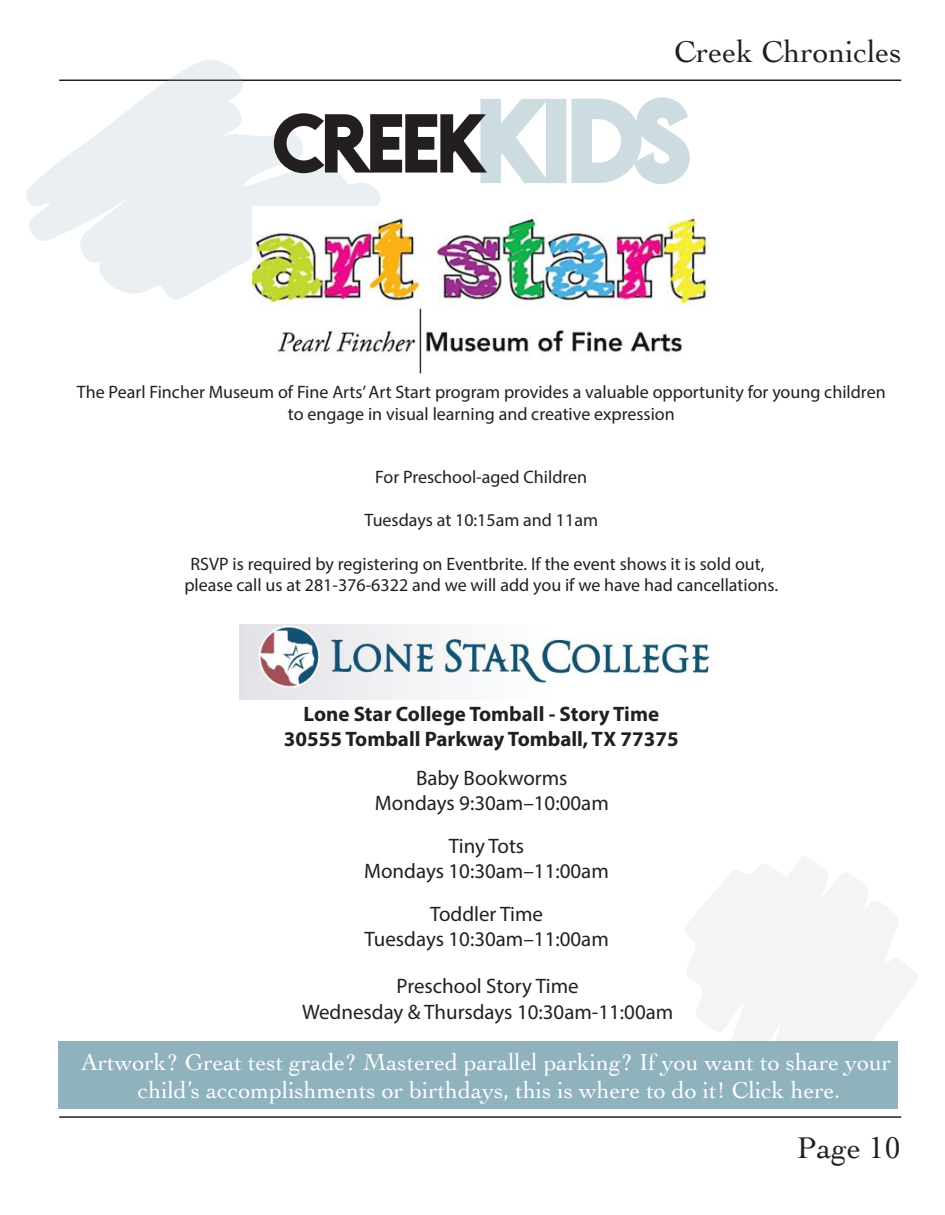
<style>
.page{position:relative;width:945px;height:1215px;background:#fff}
.page>*{position:absolute;margin:0;border:0;box-sizing:border-box;transform-origin:0 0}
.t1{font:77.1px "Brooklyn";letter-spacing:-.01em;color:#241f1f}
.t2{font:31.5px "Cochin";color:#241f1f}
.t3{font:24px/28.8px "Cochin";color:#fff;text-align:center}
.t4{font:21px/25.2px "Myriad Pro";color:#241f1f;text-align:center}
.t5{font:700 21px/25.2px "Myriad Pro";color:#241f1f;text-align:center}
.t6{font:18px/21.6px "Myriad Pro";color:#241f1f;text-align:center}
.s1{font-size:108px;color:#90b2bd}
</style>
<div class="page">
<hr style="left:59px;top:80px;width:842px;height:1px;background:#241f1f">
<hr style="left:59px;top:1116px;width:842px;height:2px;background:#241f1f">
<svg style="left:685px;top:856px;width:232px;height:185px;fill:#f5f4f3"></svg>
<svg style="left:26px;top:60px;width:355px;height:240px"></svg>
<div style="left:58px;top:1041px;width:840px;height:67px;background:#90b2bd"></div>
<svg style="left:571px;top:97px;width:119px;height:87px"></svg>
<svg style="left:272px;top:94px;width:287px;height:94px"></svg>
<img style="left:253px;top:206px;width:457px;height:167px">
<img style="left:240px;top:625px;width:470px;height:75px">
<h2 class="t2" style="left:674px;top:31px;width:229px">Creek Chronicles</h2>
<h1 class="t1" style="left:272px;top:109px;width:420px">CREEK<span class="s1">kids</span></h1>
<p class="t6" style="left:77px;top:381px;width:810px">The Pearl Fincher Museum of Fine Arts’ Art Start program provides a valuable opportunity for young children to engage in visual learning and creative expression</p>
<p class="t6" style="left:375px;top:466px;width:214px">For Preschool-aged Children</p>
<p class="t6" style="left:365px;top:509px;width:235px">Tuesdays at 10:15am and 11am</p>
<p class="t6" style="left:184px;top:553px;width:595px">RSVP is required by registering on Eventbrite. If the event shows it is sold out, please call us at 281-376-6322 and we will add you if we have had cancellations.</p>
<p class="t5" style="left:284px;top:701px;width:396px">Lone Star College Tomball - Story Time<br>30555 Tomball Parkway Tomball, TX 77375</p>
<p class="t4" style="left:375px;top:765px;width:235px">Baby Bookworms<br>Mondays 9:30am–10:00am</p>
<p class="t4" style="left:364px;top:833px;width:246px">Tiny Tots<br>Mondays 10:30am–11:00am</p>
<p class="t4" style="left:364px;top:901px;width:246px">Toddler Time<br>Tuesdays 10:30am–11:00am</p>
<p class="t4" style="left:302px;top:973px;width:373px">Preschool Story Time<br>Wednesday &amp; Thursdays 10:30am-11:00am</p>
<h3 class="t3" style="left:81px;top:1046px;width:812px">Artwork? Great test grade? Mastered parallel parking? If you want to share your child’s accomplishments or birthdays, this is where to do it! Click here.</h3>
<h2 class="t2" style="left:797px;top:1127px;width:105px">Page 10</h2>
</div>
